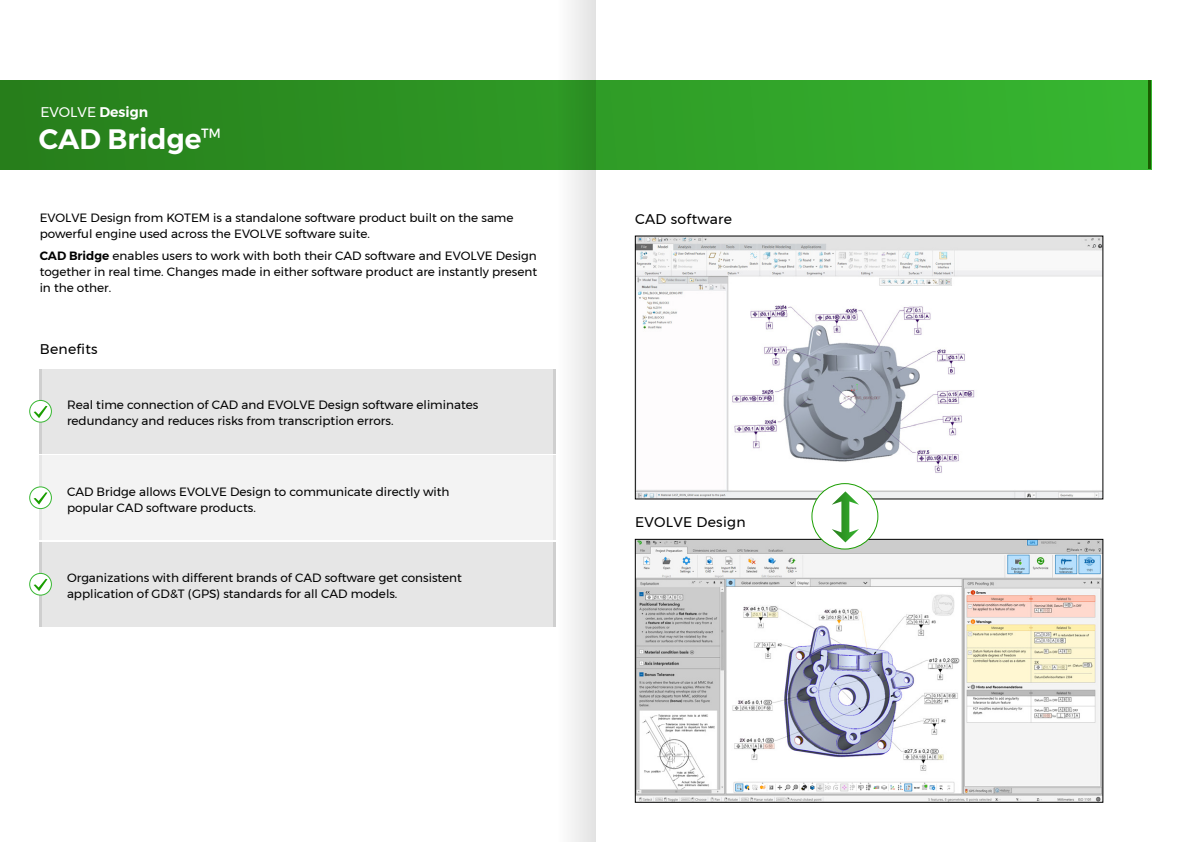
<style>
.page{position:relative;width:1191px;height:842px;background:#fff}
.page>*{position:absolute;margin:0;border:0;box-sizing:border-box;transform-origin:0 0}
.t1{font:600 28px "Montserrat";color:#fff}
.Heading{font:14px "Montserrat";letter-spacing:.02em;color:#000}
.t2{font:14px "Montserrat";color:#fff}
.t3{font:12px/16px "Montserrat";color:#000}
.s1{font-weight:600}
</style>
<div class="page">
<div style="left:0;top:80px;width:1151px;height:89px;background:linear-gradient(to right,#277d1b,#37b831)"></div>
<hr style="left:1148px;top:80px;width:3px;height:89px;background:#1a5e00">
<svg style="left:556px;top:0;width:39px;height:842px;fill:#f0f0f0"></svg>
<img style="left:637px;top:238px;width:464px;height:259px">
<img style="left:637px;top:541px;width:464px;height:259px">
<div style="left:635px;top:539px;width:468px;height:263px;border:1px solid #000"></div>
<div style="left:812px;top:484px;width:66px;height:65px;background:#fff;border-radius:50%"></div>
<div style="left:811px;top:483px;width:67px;height:66px;border:1px solid #1a9e00;border-radius:50%"></div>
<svg style="left:832px;top:491px;width:27px;height:51px"></svg>
<div style="left:40px;top:369px;width:516px;height:85px;background:#e6e6e6"></div>
<hr style="left:40px;top:369px;width:2px;height:85px;background:#000">
<hr style="left:553px;top:369px;width:3px;height:85px;background:#000">
<svg style="left:30px;top:400px;width:21px;height:22px"></svg>
<div style="left:29px;top:400px;width:23px;height:23px;border:1px solid #37b731;border-radius:50%"></div>
<svg style="left:34px;top:406px;width:14px;height:12px"></svg>
<div style="left:40px;top:455px;width:516px;height:85px;background:#f3f3f3"></div>
<hr style="left:40px;top:455px;width:2px;height:85px;background:#000">
<hr style="left:553px;top:455px;width:3px;height:85px;background:#000">
<svg style="left:30px;top:487px;width:21px;height:22px"></svg>
<div style="left:29px;top:486px;width:23px;height:23px;border:1px solid #37b731;border-radius:50%"></div>
<svg style="left:34px;top:492px;width:14px;height:13px"></svg>
<div style="left:40px;top:542px;width:516px;height:85px;background:#e6e6e6"></div>
<hr style="left:40px;top:542px;width:2px;height:85px;background:#000">
<hr style="left:553px;top:542px;width:3px;height:85px;background:#000">
<svg style="left:30px;top:573px;width:21px;height:22px"></svg>
<div style="left:29px;top:573px;width:23px;height:23px;border:1px solid #37b731;border-radius:50%"></div>
<svg style="left:34px;top:579px;width:14px;height:12px"></svg>
<p class="t2" style="left:40px;top:102px;width:109px">EVOLVE <span class="s1">Design</span></p>
<p class="t1" style="left:39px;top:117px;width:183px">CAD Bridge<sup>™</sup></p>
<p class="t3" style="left:40px;top:210px;width:475px">EVOLVE Design from KOTEM is a standalone software product built on the same powerful engine used across the EVOLVE software suite.</p>
<p class="t3" style="left:40px;top:247px;width:499px;text-align:justify"><span class="s1">CAD Bridge</span> enables users to work with both their CAD software and EVOLVE Design together in real time. Changes made in either software product are instantly present in the other.</p>
<p class="Heading" style="left:40px;top:338px;width:59px">Benefits</p>
<p class="t3" style="left:67px;top:397px;width:413px">Real time connection of CAD and EVOLVE Design software eliminates redundancy and reduces risks from transcription errors.</p>
<p class="t3" style="left:67px;top:483px;width:384px">CAD Bridge allows EVOLVE Design to communicate directly with popular CAD software products.</p>
<p class="t3" style="left:67px;top:570px;width:396px">Organizations with different brands of CAD software get consistent application of GD&amp;T (GPS) standards for all CAD models.</p>
<p class="Heading" style="left:635px;top:208px;width:98px">CAD software</p>
<p class="Heading" style="left:635px;top:511px;width:112px">EVOLVE Design</p>
</div>
